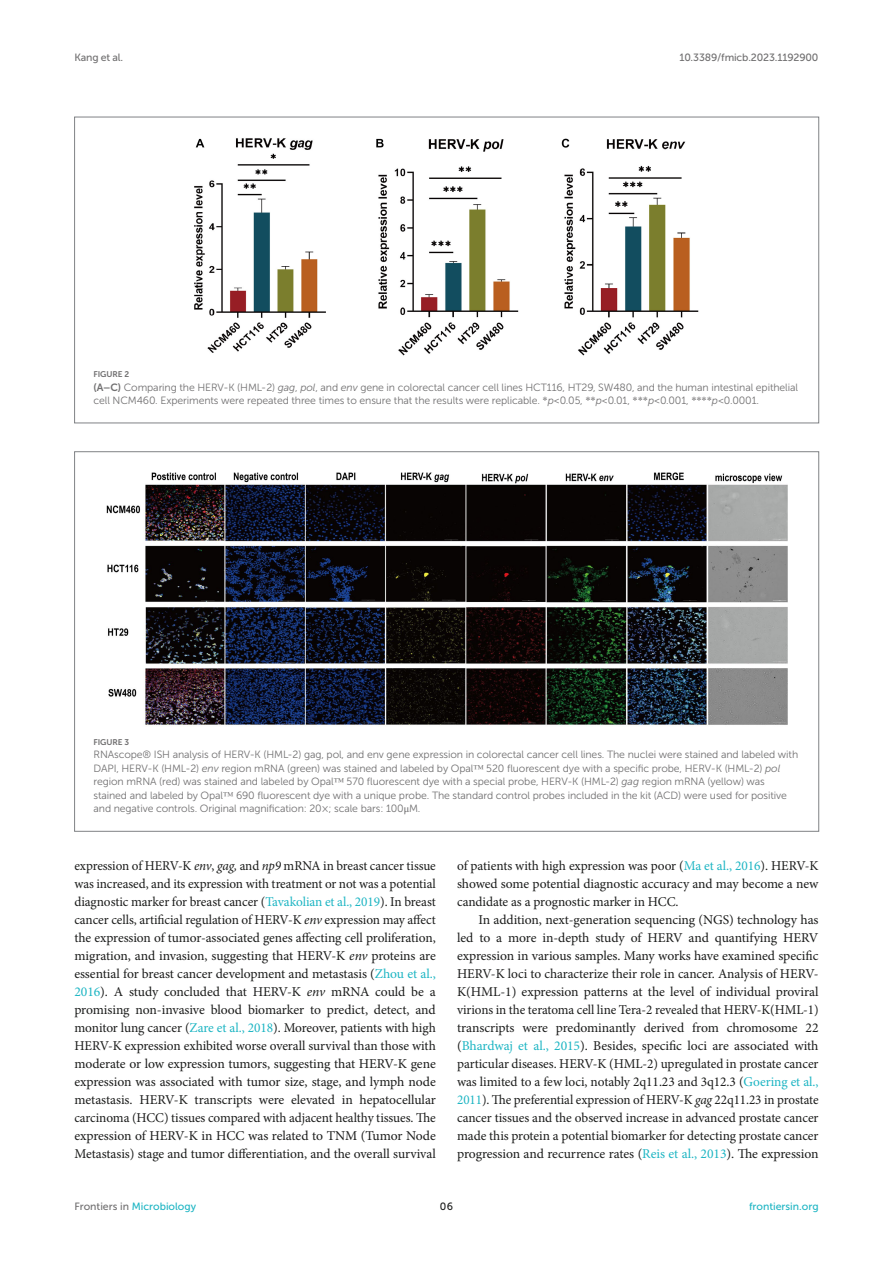
<style>
.page{position:relative;width:893px;height:1263px;background:#fff}
.page>*{position:absolute;margin:0;border:0;box-sizing:border-box;transform-origin:0 0}
.TEXT{font:13.5px/18px "Minion Pro";letter-spacing:-.005em;color:#1b1c1b;text-align:justify}
.FIG_LEG{font:10.5px/13.5px "Museo Sans 300";letter-spacing:-.01em;color:#706f70}
.t1{font:10.5px "Museo Sans 500";color:#1db5c3}
.t2{font:10.5px "Museo Sans 500";letter-spacing:-.015em;color:#706f70}
.t3{font:10.5px "Museo Sans 500";color:#1b1c1b}
.FIG_HD{font:8.25px "Museo Sans 700";letter-spacing:-.01em;color:#706f70}
.s1{font-family:"Museo Sans 700"}
.s2{font-style:italic}
.s3{font-family:"Times New Roman"}
.s4{font-family:"STIX"}
.s5{font-family:"STIX General"}
.s6{color:#1db5c3}
.s7{color:#706f70}
</style>
<div class="page">
<img style="left:194px;top:138px;width:505px;height:218px">
<img style="left:106px;top:472px;width:682px;height:254px">
<p class="t2" style="left:74px;top:51px;width:50px">Kang et al.</p>
<p class="t2" style="left:679px;top:51px;width:141px">10.3389/fmicb.2023.1192900</p>
<p class="FIG_HD" style="left:94px;top:370px;width:37px">FIGURE 2</p>
<p class="FIG_LEG" style="left:94px;top:380px;width:706px"><span class="s1">(A–C)</span> Comparing the HERV-K (HML-2) <span class="s2">gag</span>, <span class="s2">pol</span>, and <span class="s2">env</span> gene in colorectal cancer cell lines HCT116, HT29, SW480, and the human intestinal epithelial cell NCM460. Experiments were repeated three times to ensure that the results were replicable. <span class="s3">*</span><span class="s2">p</span> &lt; 0.05, <span class="s3">**</span><span class="s2">p</span> &lt; 0.01, <span class="s3">***</span><span class="s2">p</span> &lt; 0.001, <span class="s3">****</span><span class="s2">p</span> &lt; 0.0001.</p>
<p class="FIG_HD" style="left:94px;top:737px;width:37px">FIGURE 3</p>
<p class="FIG_LEG" style="left:94px;top:748px;width:706px">RNAscope® ISH analysis of HERV-K (HML-2) gag, pol, and env gene expression in colorectal cancer cell lines. The nuclei were stained and labeled with DAPI, HERV-K (HML-2) <span class="s2">env</span> region mRNA (green) was stained and labeled by Opal<span class="s4">™</span> 520 fluorescent dye with a specific probe, HERV-K (HML-2) <span class="s2">pol </span>region mRNA (red) was stained and labeled by Opal<span class="s4">™</span> 570 fluorescent dye with a special probe, HERV-K (HML-2) <span class="s2">gag</span> region mRNA (yellow) was stained and labeled by Opal<span class="s4">™</span> 690 fluorescent dye with a unique probe. The standard control probes included in the kit (ACD) were used for positive and negative controls. Original magnification: 20×; scale bars: 100 <span class="s5">μ</span>M.</p>
<p class="TEXT" style="left:74px;top:857px;width:363px">expression of HERV-K <span class="s2">env</span>, <span class="s2">gag,</span> and <span class="s2">np9</span> mRNA in breast cancer tissue was increased, and its expression with treatment or not was a potential diagnostic marker for breast cancer (<span class="s6">Tavakolian et al., 2019</span>). In breast cancer cells, artificial regulation of HERV-K <span class="s2">env</span> expression may affect the expression of tumor-associated genes affecting cell proliferation, migration, and invasion, suggesting that HERV-K <span class="s2">env</span> proteins are essential for breast cancer development and metastasis (<span class="s6">Zhou et al., 2016</span>). A study concluded that HERV-K <span class="s2">env</span> mRNA could be a promising non-invasive blood biomarker to predict, detect, and monitor lung cancer (<span class="s6">Zare et al., 2018</span>). Moreover, patients with high HERV-K expression exhibited worse overall survival than those with moderate or low expression tumors, suggesting that HERV-K gene expression was associated with tumor size, stage, and lymph node metastasis. HERV-K transcripts were elevated in hepatocellular carcinoma (HCC) tissues compared with adjacent healthy tissues. The expression of HERV-K in HCC was related to TNM (Tumor Node Metastasis) stage and tumor differentiation, and the overall survival</p>
<p class="TEXT" style="left:457px;top:857px;width:363px">of patients with high expression was poor (<span class="s6">Ma et al., 2016</span>). HERV-K showed some potential diagnostic accuracy and may become a new candidate as a prognostic marker in HCC.</p>
<p class="TEXT" style="left:457px;top:911px;width:363px;text-indent:21px">In addition, next-generation sequencing (NGS) technology has led to a more in-depth study of HERV and quantifying HERV expression in various samples. Many works have examined specific HERV-K loci to characterize their role in cancer. Analysis of HERV-K(HML-1) expression patterns at the level of individual proviral virions in the teratoma cell line Tera-2 revealed that HERV-K(HML-1) transcripts were predominantly derived from chromosome 22 (<span class="s6">Bhardwaj et al., 2015</span>). Besides, specific loci are associated with particular diseases. HERV-K (HML-2) upregulated in prostate cancer was limited to a few loci, notably 2q11.23 and 3q12.3 (<span class="s6">Goering et al., 2011</span>). The preferential expression of HERV-K <span class="s2">gag</span> 22q11.23 in prostate cancer tissues and the observed increase in advanced prostate cancer made this protein a potential biomarker for detecting prostate cancer progression and recurrence rates (<span class="s6">Reis et al., 2013</span>). The expression</p>
<p class="t1" style="left:74px;top:1200px;width:123px"><span class="s7">Frontiers in</span> Microbiology</p>
<p class="t3" style="left:440px;top:1200px;width:15px">06</p>
<p class="t1" style="left:749px;top:1200px;width:71px">frontiersin.org</p>
</div>
